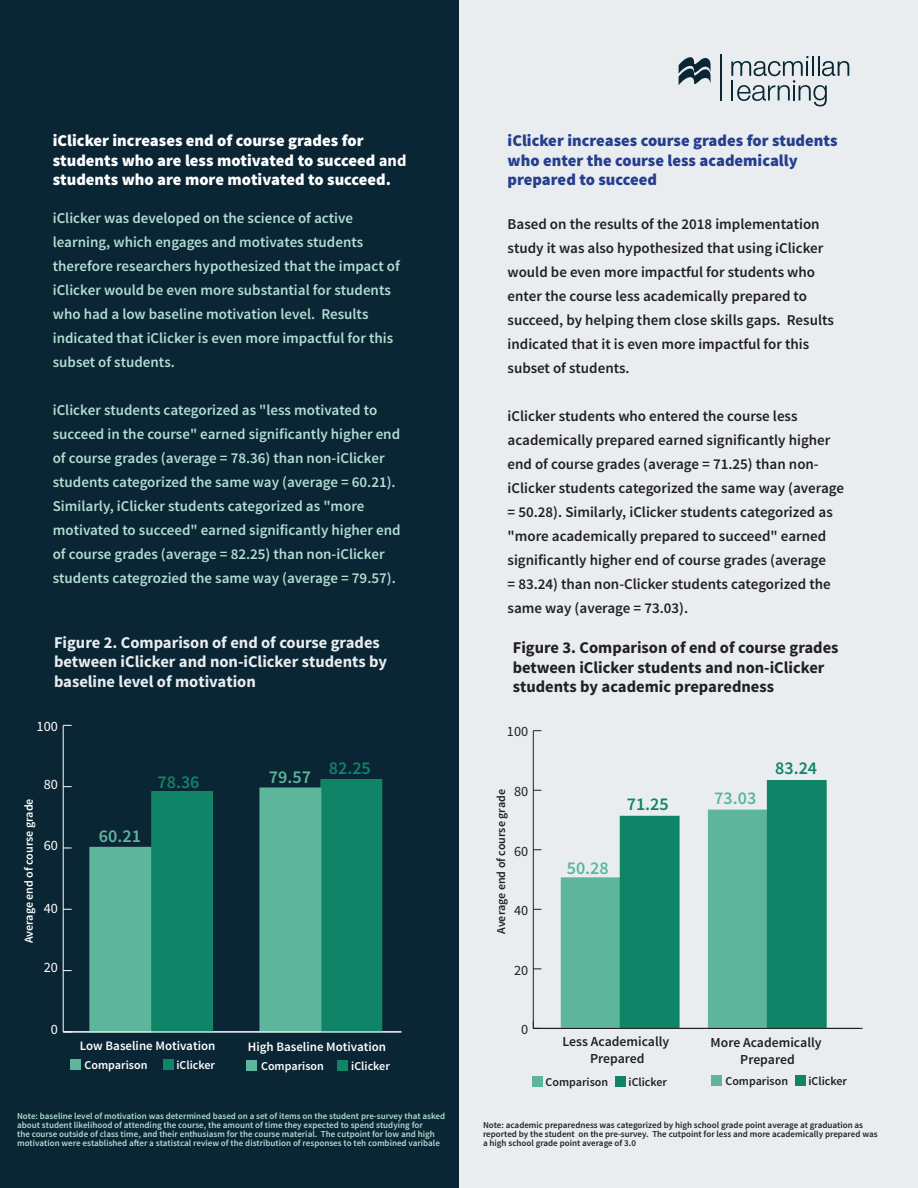
<style>
.page{position:relative;width:918px;height:1188px;background:#fff}
.page>*{position:absolute;margin:0;border:0;box-sizing:border-box;transform-origin:0 0}
.t1{font:600 18.15px "Source Sans Pro";color:#0f8466}
.t2{font:600 18.15px "Source Sans Pro";color:#5db69c}
.t3{font:600 18px "Source Sans Pro";color:#5db69c}
.t4{font:600 18px "Source Sans Pro";color:#0f8466}
.t5{font:900 16.5px/19.5px "Source Sans Pro";color:#fff}
.t6{font:700 16.5px/19.5px "Source Sans Pro";color:#231f20}
.t7{font:700 16.5px/19.5px "Source Sans Pro";color:#e9edf0}
.t8{font:900 16.5px/19.5px "Source Sans Pro";color:#253f8e}
.t9{font:600 15px/24px "Source Sans Pro";color:#b1ddd3}
.t10{font:600 15px/24px "Source Sans Pro";color:#231f20}
.t11{font:14.25px "Source Sans Pro";color:#fff}
.t12{font:14.25px "Source Sans Pro";color:#231f20}
.t13{font:600 13.8px/16.5px "Source Sans Pro";color:#231f20;text-align:center}
.t14{font:600 12.9px "Source Sans Pro";color:#fff}
.t15{font:600 12px "Source Sans Pro";color:#fff}
.t16{font:600 12px "Source Sans Pro";color:#231f20}
.t17{font:600 9px/9px "Source Sans Pro";color:#b1ddd3}
.t18{font:600 9px/9px "Source Sans Pro";color:#231f20}
.s1{font-weight:700}
</style>
<div class="page">
<div style="left:383px;top:0;width:535px;height:1188px;background:#e9edf0"></div>
<div style="left:0;top:0;width:459px;height:1188px;background:#0a2533"></div>
<hr style="left:63px;top:1031px;width:339px;height:1px;background:#fff">
<hr style="left:63px;top:725px;width:1px;height:307px;background:#fff">
<div style="left:152px;top:792px;width:61px;height:240px;background:#0f8466"></div>
<div style="left:151px;top:791px;width:62px;height:241px;border:1px solid #0f8466"></div>
<div style="left:90px;top:847px;width:61px;height:185px;background:#5db69c"></div>
<div style="left:321px;top:780px;width:61px;height:252px;background:#0f8466"></div>
<div style="left:321px;top:780px;width:61px;height:252px;border:1px solid #0f8466"></div>
<div style="left:260px;top:788px;width:61px;height:244px;background:#5db69c"></div>
<div style="left:71px;top:1059px;width:10px;height:11px;background:#5db69c"></div>
<div style="left:163px;top:1059px;width:11px;height:11px;background:#0f8466"></div>
<div style="left:246px;top:1060px;width:11px;height:11px;background:#5db69c"></div>
<div style="left:337px;top:1060px;width:11px;height:11px;background:#0f8466"></div>
<hr style="left:63px;top:1031px;width:338px;height:1px;background:#fff">
<hr style="left:533px;top:731px;width:1px;height:297px;background:#231f20">
<div style="left:532px;top:1076px;width:10px;height:11px;background:#5db69c"></div>
<div style="left:615px;top:1076px;width:11px;height:11px;background:#0f8466"></div>
<div style="left:711px;top:1075px;width:11px;height:11px;background:#5db69c"></div>
<div style="left:795px;top:1075px;width:11px;height:11px;background:#0f8466"></div>
<div style="left:561px;top:878px;width:59px;height:150px;background:#5db69c"></div>
<div style="left:561px;top:878px;width:59px;height:150px;border:1px solid #5db69c"></div>
<div style="left:620px;top:816px;width:59px;height:212px;background:#0f8466"></div>
<div style="left:708px;top:810px;width:59px;height:218px;background:#5db69c"></div>
<div style="left:767px;top:781px;width:59px;height:247px;background:#0f8466"></div>
<div style="left:767px;top:780px;width:59px;height:249px;border:1px solid #0f8466"></div>
<hr style="left:533px;top:1028px;width:330px;height:1px;background:#231f20">
<svg style="left:679px;top:57px;width:32px;height:28px"></svg>
<hr style="left:720px;top:54px;width:2px;height:47px;background:#0a2533">
<svg style="left:731px;top:56px;width:118px;height:50px"></svg>
<p class="t5" style="left:53px;top:132px;width:355px">iClicker increases end of course grades for students who are less motivated to succeed <span class="s1">and </span>students who are more motivated to succeed.</p>
<p class="t9" style="left:53px;top:206px;width:349px">iClicker was developed on the science of active learning, which engages and motivates students therefore researchers hypothesized that the impact of iClicker would be even more substantial for students who had a low baseline motivation level. Results indicated that iClicker is even more impactful for this subset of students.</p>
<p class="t9" style="left:53px;top:398px;width:349px">iClicker students categorized as "less motivated to succeed in the course" earned significantly higher end of course grades (average = 78.36) than non-iClicker students categorized the same way (average = 60.21).<br>Similarly, iClicker students categorized as "more motivated to succeed" earned significantly higher end of course grades (average = 82.25) than non-iClicker students categrozied the same way (average = 79.57).</p>
<p class="t7" style="left:54px;top:633px;width:335px">Figure 2. Comparison of end of course grades between iClicker and non-iClicker students by baseline level of motivation</p>
<p class="t11" style="left:37px;top:718px;width:23px">100</p>
<p class="t15" style="left:21px;top:943px;width:147px;rotate:-90deg">Average end of course grade</p>
<p class="t11" style="left:44px;top:776px;width:16px">80</p>
<p class="t11" style="left:44px;top:837px;width:16px">60</p>
<p class="t11" style="left:44px;top:899px;width:16px">40</p>
<p class="t11" style="left:44px;top:959px;width:16px">20</p>
<p class="t11" style="left:51px;top:1021px;width:9px">0</p>
<p class="t2" style="left:99px;top:824px;width:44px">60.21</p>
<p class="t1" style="left:157px;top:770px;width:44px">78.36</p>
<p class="t2" style="left:269px;top:766px;width:44px">79.57</p>
<p class="t1" style="left:329px;top:756px;width:44px">82.25</p>
<p class="t14" style="left:80px;top:1038px;width:137px">Low Baseline Motivation</p>
<p class="t14" style="left:248px;top:1039px;width:140px">High Baseline Motivation</p>
<p class="t15" style="left:85px;top:1058px;width:64px">Comparison</p>
<p class="t15" style="left:176px;top:1058px;width:40px">iClicker</p>
<p class="t15" style="left:261px;top:1059px;width:64px">Comparison</p>
<p class="t15" style="left:351px;top:1059px;width:40px">iClicker</p>
<p class="t8" style="left:508px;top:132px;width:331px">iClicker increases course grades for students who enter the course less academically prepared to succeed</p>
<p class="t10" style="left:508px;top:212px;width:328px">Based on the results of the 2018 implementation study it was also hypothesized that using iClicker would be even more impactful for students who enter the course less academically prepared to succeed, by helping them close skills gaps. Results indicated that it is even more impactful for this subset of students.</p>
<p class="t10" style="left:508px;top:404px;width:338px">iClicker students who entered the course less academically prepared earned significantly higher end of course grades (average = 71.25) than non&shy;iClicker students categorized the same way (average = 50.28). Similarly, iClicker students categorized as "more academically prepared to succeed" earned significantly higher end of course grades (average<br>= 83.24) than non-Clicker students categorized the same way (average = 73.03).</p>
<p class="t6" style="left:513px;top:638px;width:327px">Figure 3. Comparison of end of course grades between iClicker students and non-iClicker students by academic preparedness</p>
<p class="t12" style="left:507px;top:723px;width:23px">100</p>
<p class="t12" style="left:514px;top:782px;width:16px">80</p>
<p class="t16" style="left:494px;top:934px;width:146px;rotate:-90deg">Average end of course grade</p>
<p class="t12" style="left:514px;top:842px;width:16px">60</p>
<p class="t12" style="left:514px;top:902px;width:16px">40</p>
<p class="t12" style="left:514px;top:961px;width:16px">20</p>
<p class="t4" style="left:627px;top:793px;width:43px">71.25</p>
<p class="t3" style="left:567px;top:856px;width:43px">50.28</p>
<p class="t3" style="left:714px;top:787px;width:43px">73.03</p>
<p class="t4" style="left:775px;top:757px;width:43px">83.24</p>
<p class="t12" style="left:521px;top:1021px;width:9px">0</p>
<p class="t13" style="left:563px;top:1034px;width:108px">Less Academically<br>Prepared</p>
<p class="t13" style="left:711px;top:1035px;width:112px">More Academically<br>Prepared</p>
<p class="t16" style="left:725px;top:1074px;width:64px">Comparison</p>
<p class="t16" style="left:808px;top:1074px;width:40px">iClicker</p>
<p class="t16" style="left:546px;top:1074px;width:64px">Comparison</p>
<p class="t16" style="left:629px;top:1074px;width:40px">iClicker</p>
<p class="t17" style="left:17px;top:1112px;width:430px">Note: baseline level of motivation was determined based on a set of items on the student pre-survey that asked about student likelihood of attending the course, the amount of time they expected to spend studying for<br>the course outside of class time, and their enthusiasm for the course material. The cutpoint for low and high motivation were established after a statistcal review of the distribution of responses to teh combined varibale</p>
<p class="t18" style="left:483px;top:1120px;width:396px">Note: academic preparedness was categorized by high school grade point average at graduation as reported by the student on the pre-survey. The cutpoint for less and more academically prepared was a high school grade point average of 3.0</p>
</div>
